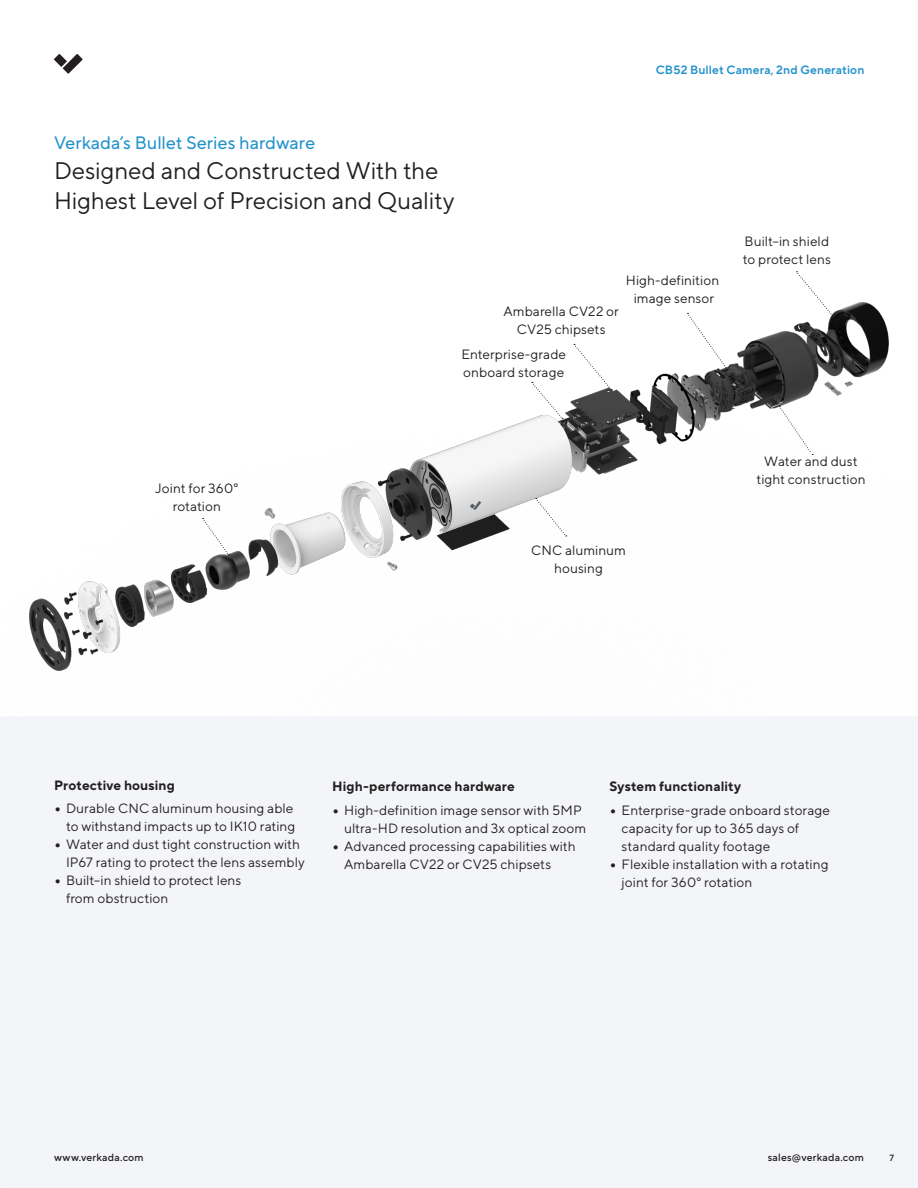
<style>
.page{position:relative;width:918px;height:1188px;background:#fff}
.page>*{position:absolute;margin:0;border:0;box-sizing:border-box;transform-origin:0 0}
.t1{font:24px "TT Norms Pro";letter-spacing:-.005em;color:#231f20}
.t2{font:18px "TT Norms Pro";letter-spacing:-.005em;color:#2292cc}
.Level_4-_Body_Paragraph{font:13.5px/18px "TT Norms Pro";letter-spacing:.005em;color:#231f20}
.Level_3-Body_Title-Sentence_case{font:700 13.5px "TT Norms Pro";letter-spacing:.01em;color:#231f20}
.t3{font:600 12px "TT Norms Pro";letter-spacing:.01em;color:#2292cc}
.t4{font:500 10.5px "TT Norms Pro";letter-spacing:.02em;color:#231f20}
.t5{font:500 9px "TT Norms Pro";color:#231f20}
.s1{font-weight:900}
</style>
<div class="page">
<svg style="left:54px;top:54px;width:29px;height:20px"></svg>
<div style="left:0;top:717px;width:918px;height:471px;background:#f4f5f8;border-radius:2px"></div>
<img style="left:29px;top:271px;width:860px;height:400px">
<svg style="left:203px;top:518px;width:26px;height:37px"></svg>
<svg style="left:574px;top:344px;width:38px;height:46px"></svg>
<svg style="left:532px;top:382px;width:31px;height:37px"></svg>
<svg style="left:536px;top:498px;width:31px;height:39px"></svg>
<svg style="left:779px;top:406px;width:34px;height:49px"></svg>
<svg style="left:797px;top:271px;width:40px;height:49px"></svg>
<svg style="left:687px;top:313px;width:41px;height:57px"></svg>
<p class="t3" style="left:656px;top:61px;width:210px">CB52 Bullet Camera, 2nd Generation</p>
<p class="t2" style="left:54px;top:129px;width:263px">Verkada’s Bullet Series hardware</p>
<p class="t1" style="left:54px;top:153px;width:386px">Designed and Constructed With the</p>
<p class="t1" style="left:54px;top:183px;width:402px">Highest Level of Precision and Quality</p>
<p class="Level_4-_Body_Paragraph" style="left:503px;top:301px;width:117px;text-align:center">Ambarella CV22 or<br>CV25 chipsets</p>
<p class="Level_4-_Body_Paragraph" style="left:461px;top:344px;width:106px">Enterprise-grade onboard storage</p>
<p class="Level_4-_Body_Paragraph" style="left:626px;top:270px;width:95px">High-definition</p>
<p class="Level_4-_Body_Paragraph" style="left:634px;top:288px;width:82px">image sensor</p>
<p class="Level_4-_Body_Paragraph" style="left:743px;top:231px;width:90px">Built–in shield to protect lens</p>
<p class="Level_4-_Body_Paragraph" style="left:155px;top:478px;width:85px;text-align:center">Joint for 360° rotation</p>
<p class="Level_4-_Body_Paragraph" style="left:531px;top:540px;width:96px;text-align:center">CNC aluminum housing</p>
<p class="Level_4-_Body_Paragraph" style="left:757px;top:451px;width:111px;text-align:center">Water and dust tight construction</p>
<p class="Level_3-Body_Title-Sentence_case" style="left:54px;top:775px;width:122px">Protective housing</p>
<p class="Level_4-_Body_Paragraph" style="left:54px;top:798px;width:243px;text-align:right"><span class="s1">•</span> Durable CNC aluminum housing able to withstand impacts up to IK10 rating</p>
<p class="Level_4-_Body_Paragraph" style="left:66px;top:834px;width:240px;text-indent:-12px"><span class="s1">•</span> Water and dust tight construction with<br>IP67 rating to protect the lens assembly</p>
<p class="Level_4-_Body_Paragraph" style="left:66px;top:870px;width:177px;text-indent:-12px"><span class="s1">•</span> Built–in shield to protect lens from obstruction</p>
<p class="Level_3-Body_Title-Sentence_case" style="left:332px;top:777px;width:184px">High-performance hardware</p>
<p class="Level_4-_Body_Paragraph" style="left:344px;top:800px;width:244px;text-indent:-12px"><span class="s1">•</span> High-definition image sensor with 5MP ultra-HD resolution and 3x optical zoom</p>
<p class="Level_4-_Body_Paragraph" style="left:344px;top:836px;width:233px;text-indent:-12px"><span class="s1">•</span> Advanced processing capabilities with<br>Ambarella CV22 or CV25 chipsets</p>
<p class="Level_3-Body_Title-Sentence_case" style="left:610px;top:777px;width:133px">System functionality</p>
<p class="Level_4-_Body_Paragraph" style="left:622px;top:800px;width:210px;text-indent:-12px"><span class="s1">•</span> Enterprise-grade onboard storage capacity for up to 365 days of standard quality footage</p>
<p class="Level_4-_Body_Paragraph" style="left:622px;top:854px;width:208px;text-indent:-12px"><span class="s1">•</span> Flexible installation with a rotating joint for 360° rotation</p>
<p class="t4" style="left:54px;top:1150px;width:91px">www.verkada.com</p>
<p class="t4" style="left:768px;top:1150px;width:98px">sales@verkada.com</p>
<p class="t5" style="left:890px;top:1151px;width:6px">7</p>
</div>
